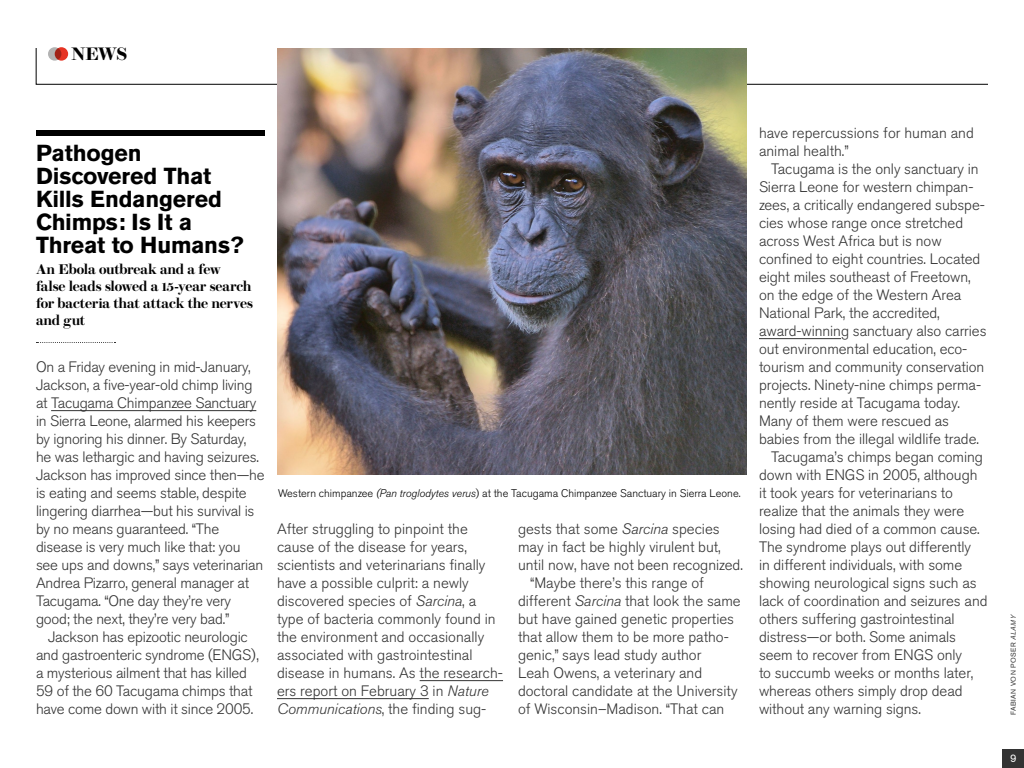
<style>
.page{position:relative;width:1024px;height:768px;background:#fff}
.page>*{position:absolute;margin:0;border:0;box-sizing:border-box;transform-origin:0 0}
.t1{font:700 23px/23px "Akzidenz Grotesk BE";letter-spacing:-.005em;color:#000}
.t2{font:600 18px "Brunel Deck";color:#000}
.t3{font:300 15px/18px "Akzidenz Grotesk BQ";letter-spacing:-.005em;color:#333}
.t4{font:600 14px/17px "Brunel Deck";letter-spacing:-.015em;color:#000}
.t5{font:300 11px "Akzidenz Grotesk BQ";color:#000}
.t6{font:11px "Akzidenz Grotesk BE";color:#fff}
.t7{font:7px "Akzidenz Grotesk BE";letter-spacing:.07em;color:#333}
.s1{font-style:italic}
</style>
<div class="page">
<svg style="left:36px;top:48px;width:952px;height:37px"></svg>
<div style="left:36px;top:130px;width:229px;height:6px;background:#000"></div>
<svg style="left:36px;top:342px;width:79px;height:1px"></svg>
<hr style="left:51px;top:410px;width:205px;height:1px;background:#333">
<hr style="left:420px;top:680px;width:83px;height:1px;background:#333">
<hr style="left:277px;top:698px;width:152px;height:1px;background:#333">
<hr style="left:759px;top:338px;width:82px;height:1px;background:#333">
<img style="left:277px;top:48px;width:470px;height:427px">
<div style="left:48px;top:47px;width:13px;height:14px;background:#b3b3b3;border-radius:50%"></div>
<svg style="left:55px;top:47px;width:13px;height:14px"></svg>
<div style="left:1003px;top:749px;width:21px;height:19px;background:#333"></div>
<p class="t2" style="left:71px;top:44px;width:58px">NEWS</p>
<h1 class="t1" style="left:36px;top:142px;width:209px">Pathogen<br>Discovered That<br>Kills Endangered<br>Chimps: Is It a<br>Threat to Humans?</h1>
<p class="t4" style="left:36px;top:261px;width:219px">An Ebola outbreak and a few false leads slowed a 15-year search for bacteria that attack the nerves and gut</p>
<p class="t3" style="left:36px;top:358px;width:230px">On a Friday evening in mid-January, Jackson, a five-year-old chimp living at Tacugama Chimpanzee Sanctuary in Sierra Leone, alarmed his keepers by ignoring his dinner. By Saturday, he was lethargic and having seizures.<br>Jackson has improved since then—he is eating and seems stable, despite lingering diarrhea—but his survival is by no means guaranteed. “The disease is very much like that: you see ups and downs,” says veterinarian Andrea Pizarro, general manager at Tacugama. “One day they’re very good; the next, they’re very bad.”</p>
<p class="t3" style="left:36px;top:628px;width:224px;text-indent:12px">Jackson has epizootic neurologic and gastroenteric syndrome (ENGS), a mysterious ailment that has killed 59 of the 60 Tacugama chimps that have come down with it since 2005.</p>
<p class="t5" style="left:278px;top:487px;width:464px">Western chimpanzee <span class="s1">(Pan troglodytes verus</span>) at the Tacugama Chimpanzee Sanctuary in Sierra Leone.</p>
<p class="t3" style="left:277px;top:520px;width:228px">After struggling to pinpoint the cause of the disease for years, scientists and veterinarians finally have a possible culprit: a newly discovered species of <span class="s1">Sarcina</span>, a type of bacteria commonly found in the environment and occasionally associated with gastrointestinal disease in humans. As the research&shy;ers report on February 3 in <span class="s1">Nature Communications</span>, the finding sug-</p>
<p class="t3" style="left:518px;top:520px;width:203px">gests that some <span class="s1">Sarcina</span> species</p>
<p class="t3" style="left:518px;top:538px;width:204px">may in fact be highly virulent but,</p>
<p class="t3" style="left:518px;top:556px;width:226px">until now, have not been recognized.</p>
<p class="t3" style="left:530px;top:574px;width:175px">“Maybe there’s this range of</p>
<p class="t3" style="left:518px;top:592px;width:224px">different <span class="s1">Sarcina</span> that look the same</p>
<p class="t3" style="left:518px;top:610px;width:218px">but have gained genetic properties</p>
<p class="t3" style="left:518px;top:628px;width:212px">that allow them to be more patho-</p>
<p class="t3" style="left:518px;top:646px;width:185px">genic,” says lead study author</p>
<p class="t3" style="left:518px;top:664px;width:186px">Leah Owens, a veterinary and</p>
<p class="t3" style="left:518px;top:682px;width:221px">doctoral candidate at the University</p>
<p class="t3" style="left:518px;top:700px;width:208px">of Wisconsin–Madison. “That can</p>
<p class="t3" style="left:759px;top:124px;width:216px">have repercussions for human and animal health.”</p>
<p class="t3" style="left:771px;top:160px;width:209px">Tacugama is the only sanctuary in</p>
<p class="t3" style="left:759px;top:178px;width:216px">Sierra Leone for western chimpan-</p>
<p class="t3" style="left:759px;top:196px;width:227px">zees, a critically endangered subspe-</p>
<p class="t3" style="left:759px;top:214px;width:206px">cies whose range once stretched</p>
<p class="t3" style="left:759px;top:232px;width:184px">across West Africa but is now</p>
<p class="t3" style="left:759px;top:250px;width:223px">confined to eight countries. Located</p>
<p class="t3" style="left:759px;top:268px;width:213px">eight miles southeast of Freetown,</p>
<p class="t3" style="left:759px;top:286px;width:204px">on the edge of the Western Area</p>
<p class="t3" style="left:759px;top:304px;width:182px">National Park, the accredited,</p>
<p class="t3" style="left:759px;top:322px;width:229px">award-winning sanctuary also carries</p>
<p class="t3" style="left:759px;top:340px;width:210px">out environmental education, eco-</p>
<p class="t3" style="left:759px;top:358px;width:227px">tourism and community conservation</p>
<p class="t3" style="left:759px;top:376px;width:224px">projects. Ninety-nine chimps perma-</p>
<p class="t3" style="left:759px;top:394px;width:202px">nently reside at Tacugama today.</p>
<p class="t3" style="left:759px;top:412px;width:192px">Many of them were rescued as</p>
<p class="t3" style="left:759px;top:430px;width:221px">babies from the illegal wildlife trade.</p>
<p class="t3" style="left:771px;top:448px;width:213px">Tacugama’s chimps began coming</p>
<p class="t3" style="left:759px;top:466px;width:220px">down with ENGS in 2005, although</p>
<p class="t3" style="left:759px;top:484px;width:196px">it took years for veterinarians to</p>
<p class="t3" style="left:759px;top:502px;width:207px">realize that the animals they were</p>
<p class="t3" style="left:759px;top:520px;width:222px">losing had died of a common cause.</p>
<p class="t3" style="left:759px;top:538px;width:214px">The syndrome plays out differently</p>
<p class="t3" style="left:759px;top:556px;width:205px">in different individuals, with some</p>
<p class="t3" style="left:759px;top:574px;width:219px">showing neurological signs such as</p>
<p class="t3" style="left:759px;top:592px;width:230px">lack of coordination and seizures and</p>
<p class="t3" style="left:759px;top:610px;width:197px">others suffering gastrointestinal</p>
<p class="t3" style="left:759px;top:628px;width:199px">distress—or both. Some animals</p>
<p class="t3" style="left:759px;top:646px;width:205px">seem to recover from ENGS only</p>
<p class="t3" style="left:759px;top:664px;width:216px">to succumb weeks or months later,</p>
<p class="t3" style="left:759px;top:682px;width:205px">whereas others simply drop dead</p>
<p class="t3" style="left:759px;top:700px;width:163px">without any warning signs.</p>
<p class="t7" style="left:1009px;top:715px;width:102px;rotate:-90deg">FABIAN VON POSER <span class="s1">ALAMY</span></p>
<p class="t6" style="left:1010px;top:752px;width:8px">9</p>
</div>
